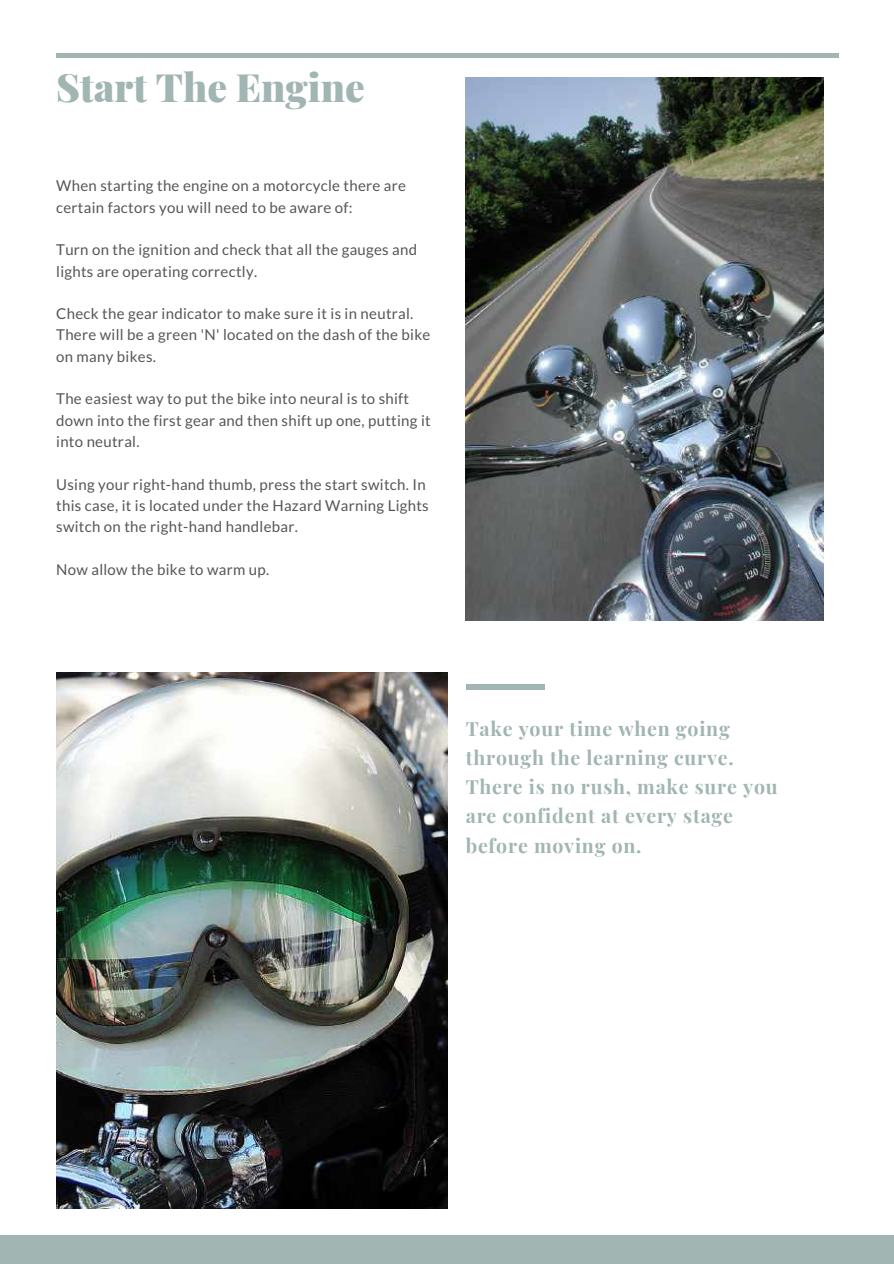
<style>
.page{position:relative;width:894px;height:1264px;background:#fff}
.page>*{position:absolute;margin:0;border:0;box-sizing:border-box;transform-origin:0 0}
.t1{font:900 39px "Playfair Display";color:#a1b5b3}
.t2{font:700 19.5px/29.2px "Playfair Display";letter-spacing:.04em;color:#a1b5b3}
.t3{font:15px/21.3px "Lato";letter-spacing:.02em;color:#565656}
</style>
<div class="page">
<div style="left:0;top:1235px;width:893px;height:28px;background:#a1b5b3"></div>
<hr style="left:56px;top:53px;width:782px;height:4px;background:#a1b5b3">
<div style="left:465px;top:684px;width:79px;height:6px;background:#a1b5b3"></div>
<img style="left:56px;top:672px;width:391px;height:536px">
<img style="left:465px;top:77px;width:357px;height:543px">
<h1 class="t1" style="left:56px;top:60px;width:310px">Start The Engine</h1>
<p class="t3" style="left:56px;top:175px;width:351px">When starting the engine on a motorcycle there are certain factors you will need to be aware of:</p>
<p class="t3" style="left:56px;top:239px;width:362px">Turn on the ignition and check that all the gauges and lights are operating correctly.</p>
<p class="t3" style="left:56px;top:303px;width:375px">Check the gear indicator to make sure it is in neutral.<br>There will be a green 'N' located on the dash of the bike on many bikes.</p>
<p class="t3" style="left:56px;top:388px;width:376px">The easiest way to put the bike into neural is to shift down into the first gear and then shift up one, putting it into neutral.</p>
<p class="t3" style="left:56px;top:473px;width:374px">Using your right-hand thumb, press the start switch. In this case, it is located under the Hazard Warning Lights switch on the right-hand handlebar.</p>
<p class="t3" style="left:56px;top:558px;width:214px">Now allow the bike to warm up.</p>
<h2 class="t2" style="left:465px;top:712px;width:313px">Take your time when going through the learning curve.<br>There is no rush, make sure you are confident at every stage before moving on.</h2>
</div>
